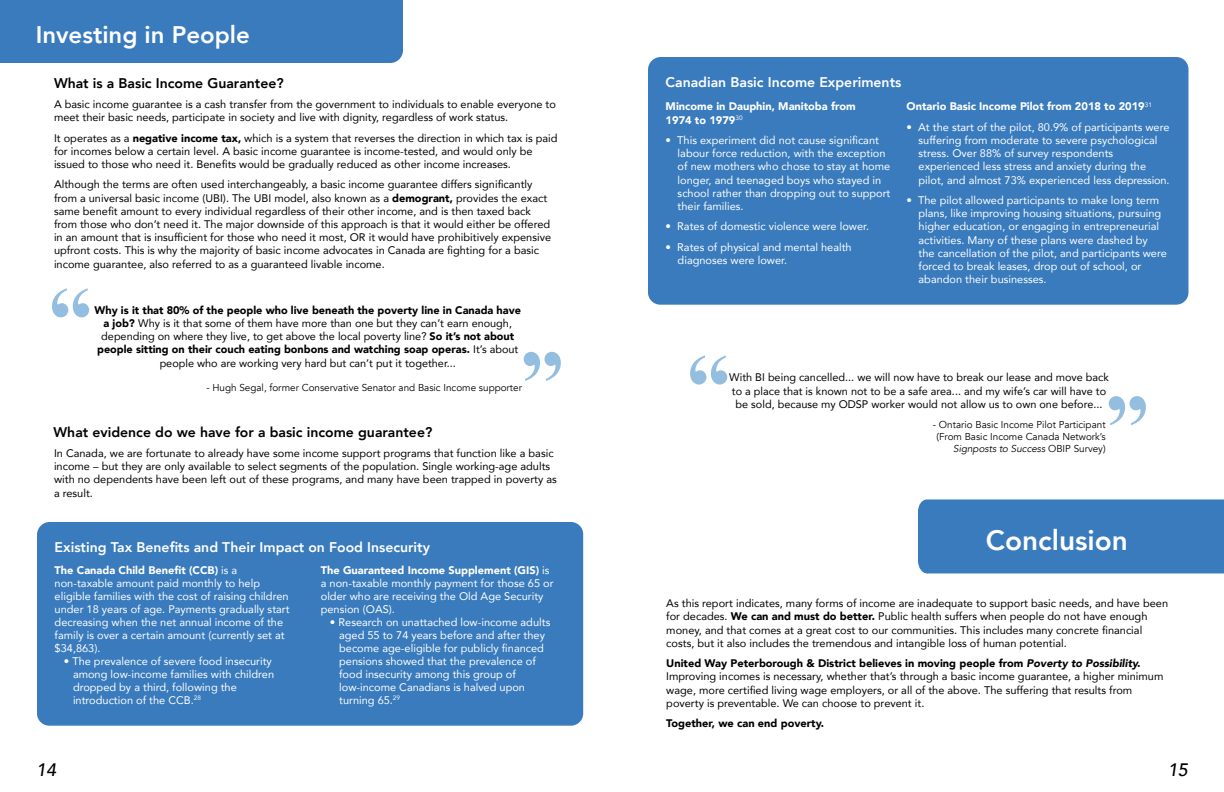
<style>
.page{position:relative;width:1224px;height:792px;background:#fff}
.page>*{position:absolute;margin:0;border:0;box-sizing:border-box;transform-origin:0 0}
.t1{font:800 28px "Avenir";color:#fff}
.t2{font:800 24px "Avenir";color:#fff}
.t3{font:italic 500 18px "Avenir";color:#000}
.t4{font:800 14px "Avenir";color:#fff}
.t5{font:800 14px "Avenir";color:#000}
.t6{font:11px/13.2px "Avenir";color:#000}
.t7{font:11px/13px "Avenir";color:#fff}
.t8{font:900 11px/13.2px "Avenir";color:#fff}
.t9{font:900 11px "Avenir";color:#000}
.t10{font:10px/12px "Avenir";color:#000;text-align:right}
.s1{font-weight:900}
.s2{font-style:italic}
.s3{font-weight:900;font-style:italic}
</style>
<div class="page">
<div style="left:0;top:0;width:403px;height:63px;background:#397bbd"></div>
<svg style="left:690px;top:355px;width:37px;height:30px"></svg>
<svg style="left:1109px;top:396px;width:37px;height:29px"></svg>
<div style="left:37px;top:522px;width:546px;height:204px;background:#397bbd;border-radius:12px"></div>
<div style="left:648px;top:57px;width:540px;height:248px;background:#397bbd;border-radius:12px"></div>
<svg style="left:52px;top:288px;width:37px;height:29px"></svg>
<svg style="left:524px;top:352px;width:37px;height:29px"></svg>
<div style="left:918px;top:499px;width:306px;height:74px;background:#397bbd"></div>
<h2 class="t2" style="left:36px;top:16px;width:216px">Investing in People</h2>
<p class="t5" style="left:54px;top:72px;width:231px">What is a Basic Income Guarantee?</p>
<p class="t6" style="left:54px;top:97px;width:504px">A basic income guarantee is a cash transfer from the government to individuals to enable everyone to meet their basic needs, participate in society and live with dignity, regardless of work status.</p>
<p class="t6" style="left:54px;top:131px;width:505px">It operates as a <span class="s1">negative income tax,</span> which is a system that reverses the direction in which tax is paid for incomes below a certain level. A basic income guarantee is income-tested, and would only be issued to those who need it. Benefits would be gradually reduced as other income increases.</p>
<p class="t6" style="left:54px;top:178px;width:499px">Although the terms are often used interchangeably, a basic income guarantee differs significantly from a universal basic income (UBI). The UBI model, also known as a <span class="s1">demogrant,</span> provides the exact same benefit amount to every individual regardless of their other income, and is then taxed back from those who don’t need it. The major downside of this approach is that it would either be offered in an amount that is insufficient for those who need it most, OR it would have prohibitively expensive upfront costs. This is why the majority of basic income advocates in Canada are fighting for a basic income guarantee, also referred to as a guaranteed livable income.</p>
<p class="t6" style="left:95px;top:303px;width:428px;text-align:center"><span class="s1">Why is it that 80% of the people who live beneath the poverty line in Canada have a job?</span> Why is it that some of them have more than one but they can’t earn enough, depending on where they live, to get above the local poverty line? <span class="s1">So it’s not about people sitting on their couch eating bonbons and watching soap operas.</span> It’s about people who are working very hard but can’t put it together...</p>
<p class="t10" style="left:206px;top:381px;width:317px">- Hugh Segal, former Conservative Senator and Basic Income supporter</p>
<p class="t5" style="left:54px;top:421px;width:380px">What evidence do we have for a basic income guarantee?</p>
<p class="t6" style="left:54px;top:446px;width:504px">In Canada, we are fortunate to already have some income support programs that function like a basic income – but they are only available to select segments of the population. Single working-age adults with no dependents have been left out of these programs, and many have been trapped in poverty as a result.</p>
<p class="t4" style="left:55px;top:537px;width:377px">Existing Tax Benefits and Their Impact on Food Insecurity</p>
<p class="t7" style="left:55px;top:563px;width:237px"><span class="s1">The Canada Child Benefit (CCB)</span> is a non‑taxable amount paid monthly to help eligible families with the cost of raising children under 18 years of age. Payments gradually start decreasing when the net annual income of the family is over a certain amount (currently set at $34,863).</p>
<p class="t7" style="left:73px;top:654px;width:203px;text-indent:-9px">• The prevalence of severe food insecurity among low-income families with children dropped by a third, following the introduction of the CCB.<sup>28</sup></p>
<p class="t7" style="left:321px;top:563px;width:234px"><span class="s1">The Guaranteed Income Supplement (GIS)</span> is a non-taxable monthly payment for those 65 or older who are receiving the Old Age Security pension (OAS).</p>
<p class="t7" style="left:339px;top:615px;width:213px;text-indent:-9px">• Research on unattached low-income adults aged 55 to 74 years before and after they become age-eligible for publicly financed pensions showed that the prevalence of food insecurity among this group of low-income Canadians is halved upon turning 65.<sup>29</sup></p>
<p class="t4" style="left:666px;top:72px;width:237px">Canadian Basic Income Experiments</p>
<p class="t8" style="left:666px;top:100px;width:192px">Mincome in Dauphin, Manitoba from<br>1974 to 1979<sup>30</sup></p>
<p class="t7" style="left:678px;top:133px;width:214px;text-indent:-12px">• This experiment did not cause significant labour force reduction, with the exception of new mothers who chose to stay at home longer, and teenaged boys who stayed in school rather than dropping out to support their families.</p>
<p class="t7" style="left:666px;top:220px;width:205px">• Rates of domestic violence were lower.</p>
<p class="t7" style="left:678px;top:240px;width:176px;text-indent:-12px">• Rates of physical and mental health diagnoses were lower.</p>
<p class="t8" style="left:907px;top:100px;width:247px">Ontario Basic Income Pilot from 2018 to 2019<sup>31</sup></p>
<p class="t7" style="left:919px;top:120px;width:252px;text-indent:-12px">• At the start of the pilot, 80.9% of participants were suffering from moderate to severe psychological stress. Over 88% of survey respondents experienced less stress and anxiety during the pilot, and almost 73% experienced less depression.</p>
<p class="t7" style="left:919px;top:193px;width:250px;text-indent:-12px">• The pilot allowed participants to make long term plans, like improving housing situations, pursuing higher education, or engaging in entrepreneurial activities. Many of these plans were dashed by<br>the cancellation of the pilot, and participants were forced to break leases, drop out of school, or abandon their businesses.</p>
<p class="t6" style="left:729px;top:371px;width:381px;text-align:center">With BI being cancelled... we will now have to break our lease and move back to a place that is known not to be a safe area... and my wife’s car will have to be sold, because my ODSP worker would not allow us to own one before...</p>
<p class="t10" style="left:933px;top:419px;width:174px">- Ontario Basic Income Pilot Participant (From Basic Income Canada Network’s<br><span class="s2">Signposts to Success</span> OBIP Survey)</p>
<h1 class="t1" style="left:986px;top:518px;width:144px">Conclusion</h1>
<p class="t6" style="left:666px;top:596px;width:503px">As this report indicates, many forms of income are inadequate to support basic needs, and have been for decades. <span class="s1">We can and must do better.</span> Public health suffers when people do not have enough money, and that comes at a great cost to our communities. This includes many concrete financial costs, but it also includes the tremendous and intangible loss of human potential.</p>
<p class="t6" style="left:666px;top:656px;width:499px"><span class="s1">United Way Peterborough &amp; District believes in moving people from</span> <span class="s3">Poverty to Possibility.<br></span>Improving incomes is necessary, whether that’s through a basic income guarantee, a higher minimum wage, more certified living wage employers, or all of the above. The suffering that results from poverty is preventable. We can choose to prevent it.</p>
<p class="t9" style="left:666px;top:714px;width:159px">Together, we can end poverty.</p>
<h3 class="t3" style="left:36px;top:759px;width:22px">14</h3>
<h3 class="t3" style="left:1168px;top:759px;width:22px">15</h3>
</div>
